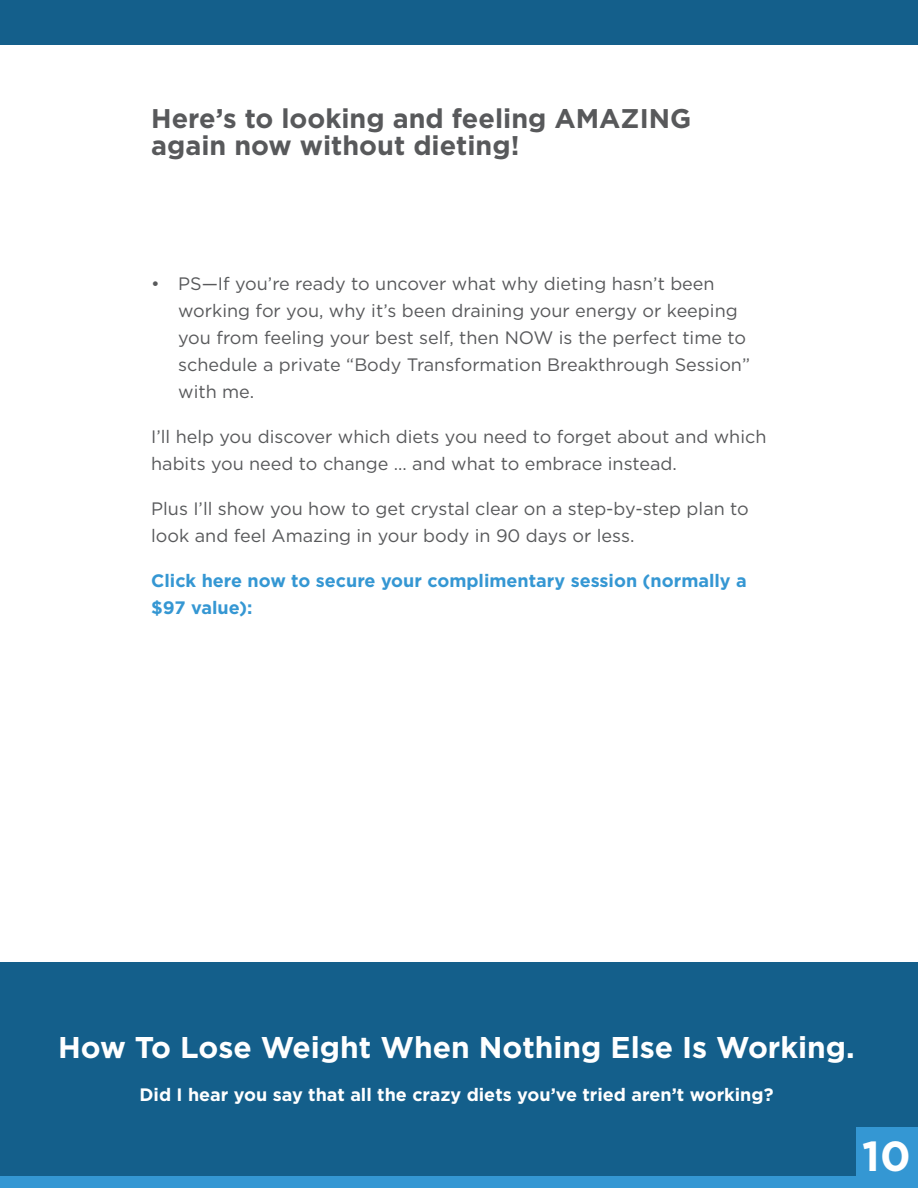
<style>
.page{position:relative;width:918px;height:1188px;background:#fff}
.page>*{position:absolute;margin:0;border:0;box-sizing:border-box;transform-origin:0 0}
.t1{font:700 42px "Gotham";color:#fff}
.t2{font:700 30px "Gotham";color:#fff}
.t3{font:700 27px/27px "Gotham";color:#58595b}
.t4{font:18px/27px "Gotham";color:#58595b}
.t5{font:700 18px/27px "Gotham";color:#3597d3}
.t6{font:700 18px "Gotham";color:#fff}
</style>
<div class="page">
<div style="left:0;top:0;width:918px;height:45px;background:#145f8b"></div>
<div style="left:0;top:1175px;width:918px;height:13px;background:#3497d3"></div>
<div style="left:855px;top:1125px;width:63px;height:63px;background:#3497d3"></div>
<div style="left:0;top:962px;width:918px;height:164px;background:#145f8b"></div>
<div style="left:0;top:1097px;width:856px;height:78px;background:#145f8b"></div>
<h3 class="t3" style="left:151px;top:104px;width:542px">Here’s to looking and feeling AMAZING again now without dieting!</h3>
<p class="t4" style="left:178px;top:270px;width:573px;text-indent:-27px">• PS—If you’re ready to uncover what why dieting hasn’t been working for you, why it’s been draining your energy or keeping you from feeling your best self, then NOW is the perfect time to schedule a private “Body Transformation Breakthrough Session” with me.</p>
<p class="t4" style="left:151px;top:423px;width:617px">I’ll help you discover which diets you need to forget about and which habits you need to change … and what to embrace instead.</p>
<p class="t4" style="left:151px;top:495px;width:599px">Plus I’ll show you how to get crystal clear on a step-by-step plan to look and feel Amazing in your body in 90 days or less.</p>
<p class="t5" style="left:151px;top:567px;width:597px">Click here now to secure your complimentary session (normally a $97 value):</p>
<h2 class="t2" style="left:58px;top:1030px;width:798px">How To Lose Weight When Nothing Else Is Working.</h2>
<p class="t6" style="left:140px;top:1084px;width:635px">Did I hear you say that all the crazy diets you’ve tried aren’t working?</p>
<h1 class="t1" style="left:862px;top:1132px;width:50px">10</h1>
</div>
